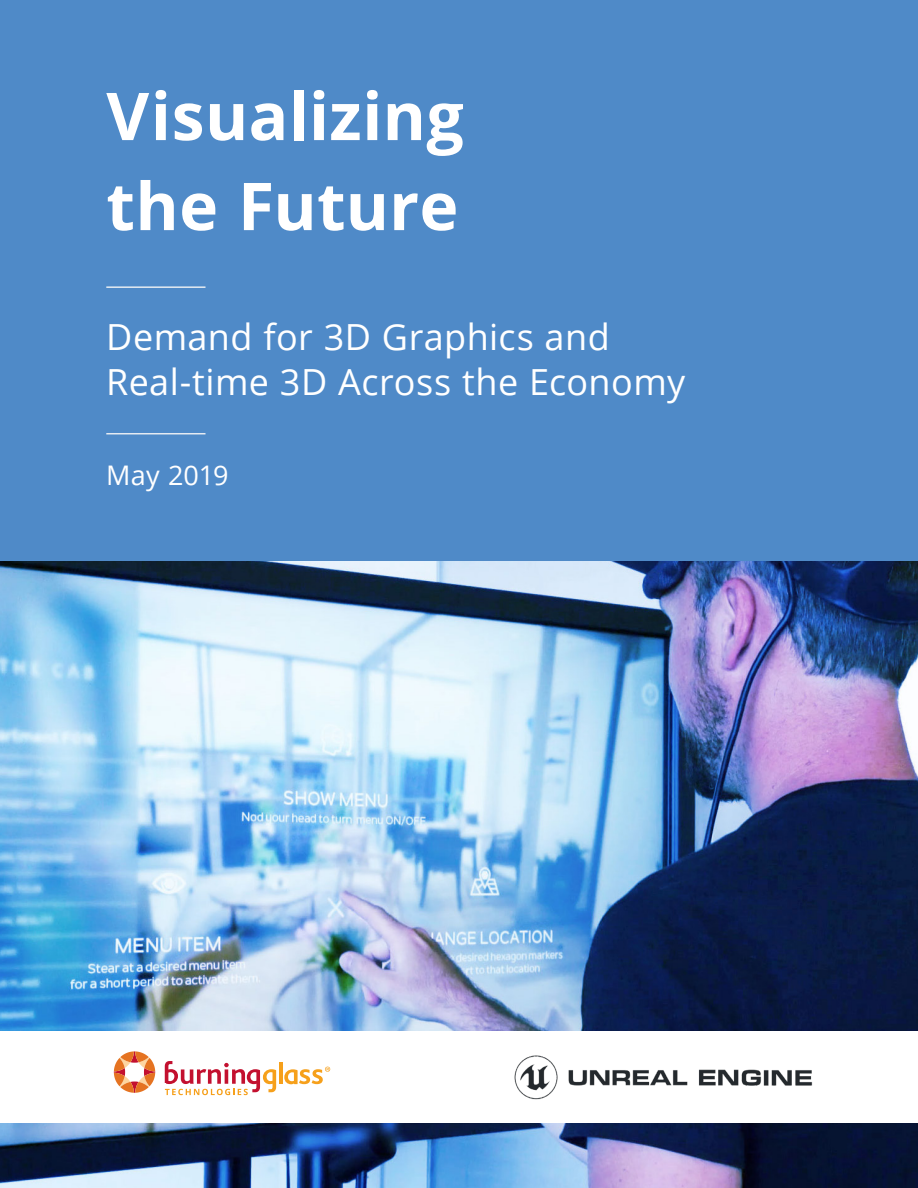
<style>
.page{position:relative;width:918px;height:1188px;background:#fff}
.page>*{position:absolute;margin:0;border:0;box-sizing:border-box;transform-origin:0 0}
.t1{font:700 66px/90px "Open Sans";letter-spacing:.005em;color:#fff}
.t2{font:36px/45px "Open Sans";letter-spacing:.01em;color:#fff}
.t3{font:27px "Open Sans";letter-spacing:.005em;color:#fff}
</style>
<div class="page">
<img style="left:0;top:560px;width:918px;height:628px">
<div style="left:0;top:0;width:918px;height:560px;background:#4f8ac8"></div>
<div style="left:0;top:1031px;width:918px;height:92px;background:#fff"></div>
<hr style="left:106px;top:286px;width:100px;height:2px;background:#f7f7f7">
<hr style="left:106px;top:433px;width:100px;height:1px;background:#f7f7f7">
<hr style="left:279px;top:1063px;width:3px;height:21px;background:#f6a01b">
<svg style="left:284px;top:1067px;width:46px;height:17px"></svg>
<svg style="left:165px;top:1061px;width:111px;height:34px"></svg>
<svg style="left:114px;top:1051px;width:41px;height:42px"></svg>
<img style="left:511px;top:1030px;width:306px;height:94px">
<h1 class="t1" style="left:106px;top:69px;width:359px">Visualizing the Future</h1>
<p class="t2" style="left:106px;top:314px;width:581px">Demand for 3D Graphics and<br>Real-time 3D Across the Economy</p>
<p class="t3" style="left:106px;top:457px;width:124px">May 2019</p>
</div>
